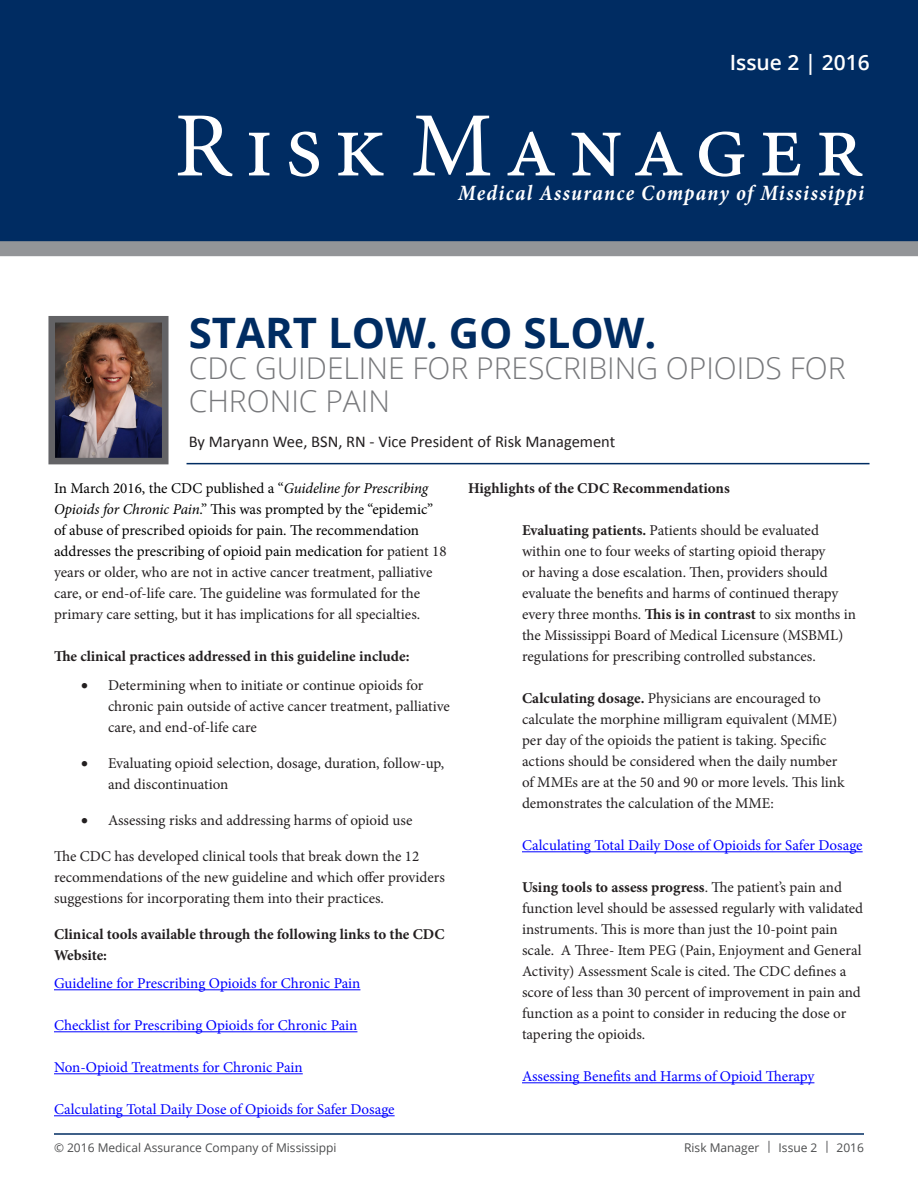
<style>
.page{position:relative;width:918px;height:1188px;background:#fff}
.page>*{position:absolute;margin:0;border:0;box-sizing:border-box;transform-origin:0 0}
.t1{font:91.95px "Minion Pro";letter-spacing:.13em;color:#fff}
.t2{font:700 42px "Open Sans";color:#002c62}
.t3{font:300 30px/33px "Open Sans";color:#77787b}
.t4{font:italic 700 21.9px "Minion Pro";letter-spacing:.065em;color:#fff;scale:.92 1}
.t5{font:600 21px "Open Sans";color:#fff}
.t6{font:16.5px "Calibri";color:#231f20}
.Default{font:15px/21px "Minion Pro";color:#231f20}
.t7{font:15px "Minion Pro";letter-spacing:-.005em;color:#00f}
.t8{font:700 15px/21px "Minion Pro";color:#231f20}
.t9{font:12px "Open Sans";color:#4b4c4d}
.s1{color:#000}
.s2{font-style:italic;color:#000}
.s3{font-weight:700}
</style>
<div class="page">
<hr style="left:54px;top:1133px;width:810px;height:2px;background:#002c62">
<div style="left:0;top:0;width:918px;height:241px;background:#002c62"></div>
<div style="left:0;top:241px;width:918px;height:15px;background:#939598"></div>
<img style="left:56px;top:324px;width:105px;height:132px">
<div style="left:48px;top:316px;width:121px;height:148px;border:7px solid #636366"></div>
<hr style="left:187px;top:463px;width:683px;height:1px;background:#002c62">
<hr style="left:54px;top:989px;width:306px;height:1px;background:#00f">
<hr style="left:54px;top:1031px;width:303px;height:1px;background:#00f">
<hr style="left:54px;top:1073px;width:249px;height:1px;background:#00f">
<hr style="left:54px;top:1115px;width:341px;height:1px;background:#00f">
<hr style="left:522px;top:851px;width:341px;height:1px;background:#00f">
<hr style="left:522px;top:1082px;width:292px;height:1px;background:#00f">
<p class="t5" style="left:730px;top:48px;width:142px">Issue 2 | 2016</p>
<p class="t1" style="left:174px;top:84px;width:691px">Risk Manager</p>
<p class="t4" style="left:458px;top:177px;width:443px">Medical Assurance Company of Mississippi</p>
<p class="t2" style="left:189px;top:303px;width:469px">START LOW. GO SLOW.</p>
<p class="t3" style="left:189px;top:351px;width:658px">CDC GUIDELINE FOR PRESCRIBING OPIOIDS FOR<br>CHRONIC PAIN</p>
<p class="t6" style="left:189px;top:431px;width:428px">By Maryann Wee, BSN, RN - Vice President of Risk Management</p>
<p class="Default" style="left:54px;top:478px;width:394px"><span class="s1">In March 2016, the CDC published a “</span><span class="s2">Guideline for Prescribing Opioids for Chronic Pain</span><span class="s1">.” This was prompted by the “epidemic” of abuse of prescribed opioids for pain. The recommendation addresses the prescribing of opioid pain medication for</span> patient 18 years or older, who are not in active cancer treatment, palliative care, or end-of-life care. The guideline was formulated for the primary care setting, but it has implications for all specialties.</p>
<p class="t8" style="left:54px;top:646px;width:357px">The clinical practices addressed in this guideline include:</p>
<p class="Default" style="left:108px;top:675px;width:343px;text-indent:-27px">• Determining when to initiate or continue opioids for chronic pain outside of active cancer treatment, palliative care, and end-of-life care</p>
<p class="Default" style="left:108px;top:753px;width:338px;text-indent:-27px">• Evaluating opioid selection, dosage, duration, follow-up, and discontinuation</p>
<p class="Default" style="left:81px;top:810px;width:333px">• Assessing risks and addressing harms of opioid use</p>
<p class="Default" style="left:54px;top:846px;width:392px">The CDC has developed clinical tools that break down the 12 recommendations of the new guideline and which offer providers suggestions for incorporating them into their practices.</p>
<p class="t8" style="left:54px;top:923px;width:392px">Clinical tools available through the following links to the CDC<br>Website:</p>
<p class="t7" style="left:54px;top:973px;width:308px">Guideline for Prescribing Opioids for Chronic Pain</p>
<p class="t7" style="left:54px;top:1015px;width:305px">Checklist for Prescribing Opioids for Chronic Pain</p>
<p class="t7" style="left:54px;top:1057px;width:250px">Non-Opioid Treatments for Chronic Pain</p>
<p class="t7" style="left:54px;top:1099px;width:342px">Calculating Total Daily Dose of Opioids for Safer Dosage</p>
<p class="t8" style="left:468px;top:478px;width:263px">Highlights of the CDC Recommendations</p>
<p class="Default" style="left:522px;top:520px;width:336px"><span class="s3">Evaluating patients.</span> Patients should be evaluated within one to four weeks of starting opioid therapy<br>or having a dose escalation. Then, providers should evaluate the benefits and harms of continued therapy every three months. <span class="s3">This is in contrast</span> to six months in the Mississippi Board of Medical Licensure (MSBML) regulations for prescribing controlled substances.</p>
<p class="Default" style="left:522px;top:688px;width:324px"><span class="s3">Calculating dosage.</span> Physicians are encouraged to calculate the morphine milligram equivalent (MME) per day of the opioids the patient is taking. Specific actions should be considered when the daily number of MMEs are at the 50 and 90 or more levels. This link demonstrates the calculation of the MME:</p>
<p class="t7" style="left:522px;top:835px;width:342px">Calculating Total Daily Dose of Opioids for Safer Dosage</p>
<p class="Default" style="left:522px;top:877px;width:343px"><span class="s3">Using tools to assess progress</span>. The patient’s pain and function level should be assessed regularly with validated instruments. This is more than just the 10-point pain scale. A Three- Item PEG (Pain, Enjoyment and General Activity) Assessment Scale is cited. The CDC defines a score of less than 30 percent of improvement in pain and function as a point to consider in reducing the dose or tapering the opioids.</p>
<p class="t7" style="left:522px;top:1066px;width:294px">Assessing Benefits and Harms of Opioid Therapy</p>
<p class="t9" style="left:54px;top:1139px;width:284px">© 2016 Medical Assurance Company of Mississippi</p>
<p class="t9" style="left:684px;top:1139px;width:181px">Risk Manager | Issue 2 | 2016</p>
</div>
